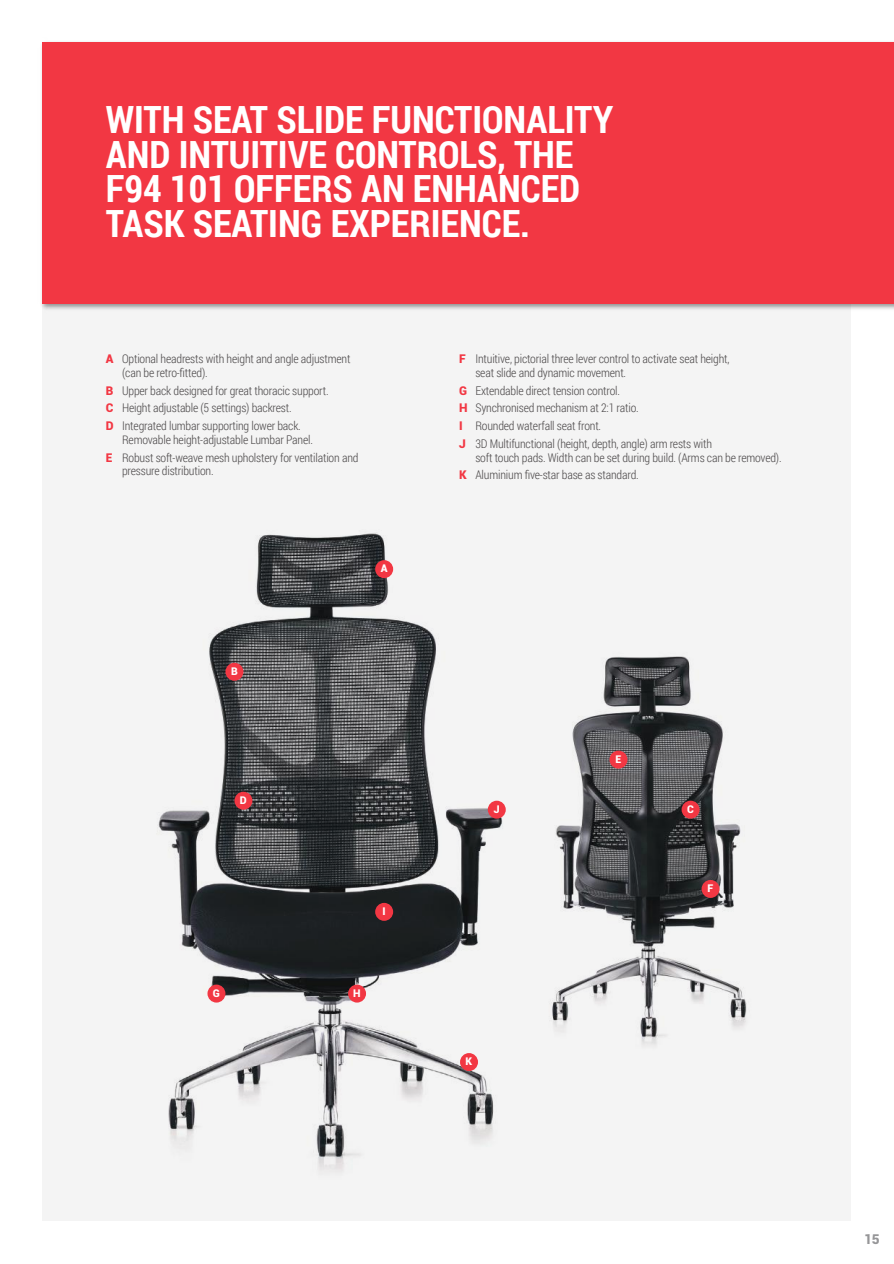
<style>
.page{position:relative;width:894px;height:1264px;background:#fff}
.page>*{position:absolute;margin:0;border:0;box-sizing:border-box;transform-origin:0 0}
.t1{font:700 37.5px/34.5px "Roboto Condensed";color:#fff}
.t2{font:900 13.5px "Roboto";color:#969698}
.t3{font:300 12px/17.7px "Roboto Condensed";letter-spacing:-.015em;color:#4e4b4c}
.t4{font:900 10.65px "Roboto";color:#fff}
.s1{font-family:"Roboto";font-weight:900;color:#f23743}
</style>
<div class="page">
<div style="left:42px;top:42px;width:808px;height:1178px;background:#241f1f;opacity:.05"></div>
<img style="left:41px;top:41px;width:852px;height:273px">
<div style="left:42px;top:42px;width:851px;height:261px;background:#f23743"></div>
<div style="left:375px;top:560px;width:18px;height:18px;background:#f23743;border-radius:50%"></div>
<div style="left:234px;top:791px;width:18px;height:18px;background:#f23743;border-radius:50%"></div>
<div style="left:487px;top:800px;width:18px;height:18px;background:#f23743;border-radius:50%"></div>
<div style="left:375px;top:902px;width:18px;height:18px;background:#f23743;border-radius:50%"></div>
<div style="left:207px;top:984px;width:18px;height:18px;background:#f23743;border-radius:50%"></div>
<div style="left:460px;top:1052px;width:18px;height:18px;background:#f23743;border-radius:50%"></div>
<div style="left:681px;top:800px;width:18px;height:18px;background:#f23743;border-radius:50%"></div>
<div style="left:225px;top:662px;width:18px;height:18px;background:#f23743;border-radius:50%"></div>
<div style="left:609px;top:750px;width:18px;height:18px;background:#f23743;border-radius:50%"></div>
<div style="left:348px;top:984px;width:18px;height:18px;background:#f23743;border-radius:50%"></div>
<div style="left:701px;top:879px;width:18px;height:18px;background:#f23743;border-radius:50%"></div>
<h1 class="t1" style="left:106px;top:101px;width:508px">WITH SEAT SLIDE FUNCTIONALITY<br>AND INTUITIVE CONTROLS, THE<br>F94 101 OFFERS AN ENHANCED<br>TASK SEATING EXPERIENCE.</h1>
<p class="t3" style="left:122px;top:352px;width:230px;line-height:13.5px;text-indent:-16px"><span class="s1">A</span> Optional headrests with height and angle adjustment (can be retro-fitted).</p>
<p class="t3" style="left:106px;top:381px;width:224px"><span class="s1">B</span> Upper back designed for great thoracic support.<br><span class="s1">C</span> Height adjustable (5 settings) backrest.<br><span class="s1">D</span> Integrated lumbar supporting lower back.</p>
<p class="t3" style="left:106px;top:430px;width:254px;text-indent:16px">Removable height-adjustable Lumbar Panel.<br><span class="s1">E</span> Robust soft-weave mesh upholstery for ventilation and</p>
<p class="t3" style="left:122px;top:461px;width:93px">pressure distribution.</p>
<p class="t4" style="left:380px;top:562px;width:8px">A</p>
<p class="t4" style="left:231px;top:664px;width:8px">B</p>
<p class="t4" style="left:240px;top:793px;width:8px">D</p>
<p class="t4" style="left:213px;top:986px;width:8px">G</p>
<p class="t4" style="left:382px;top:904px;width:5px">I</p>
<p class="t4" style="left:353px;top:986px;width:9px">H</p>
<p class="t3" style="left:475px;top:352px;width:255px;line-height:13.5px;text-indent:-16px"><span class="s1">F</span> Intuitive, pictorial three lever control to activate seat height, seat slide and dynamic movement.</p>
<p class="t3" style="left:459px;top:381px;width:254px"><span class="s1">G</span> Extendable direct tension control.<br><span class="s1">H</span> Synchronised mechanism at 2:1 ratio.<br><span class="s1">I</span> Rounded waterfall seat front.<br><span class="s1">J</span> 3D Multifunctional (height, depth, angle) arm rests with</p>
<p class="t3" style="left:459px;top:448px;width:324px;text-indent:16px">soft touch pads. Width can be set during build. (Arms can be removed).<br><span class="s1">K</span> Aluminium five-star base as standard.</p>
<p class="t4" style="left:493px;top:802px;width:7px">J</p>
<p class="t4" style="left:465px;top:1055px;width:8px">K</p>
<p class="t4" style="left:615px;top:752px;width:7px">E</p>
<p class="t4" style="left:687px;top:802px;width:8px">C</p>
<p class="t4" style="left:707px;top:882px;width:7px">F</p>
<p class="t2" style="left:863px;top:1231px;width:17px">15</p>
</div>
